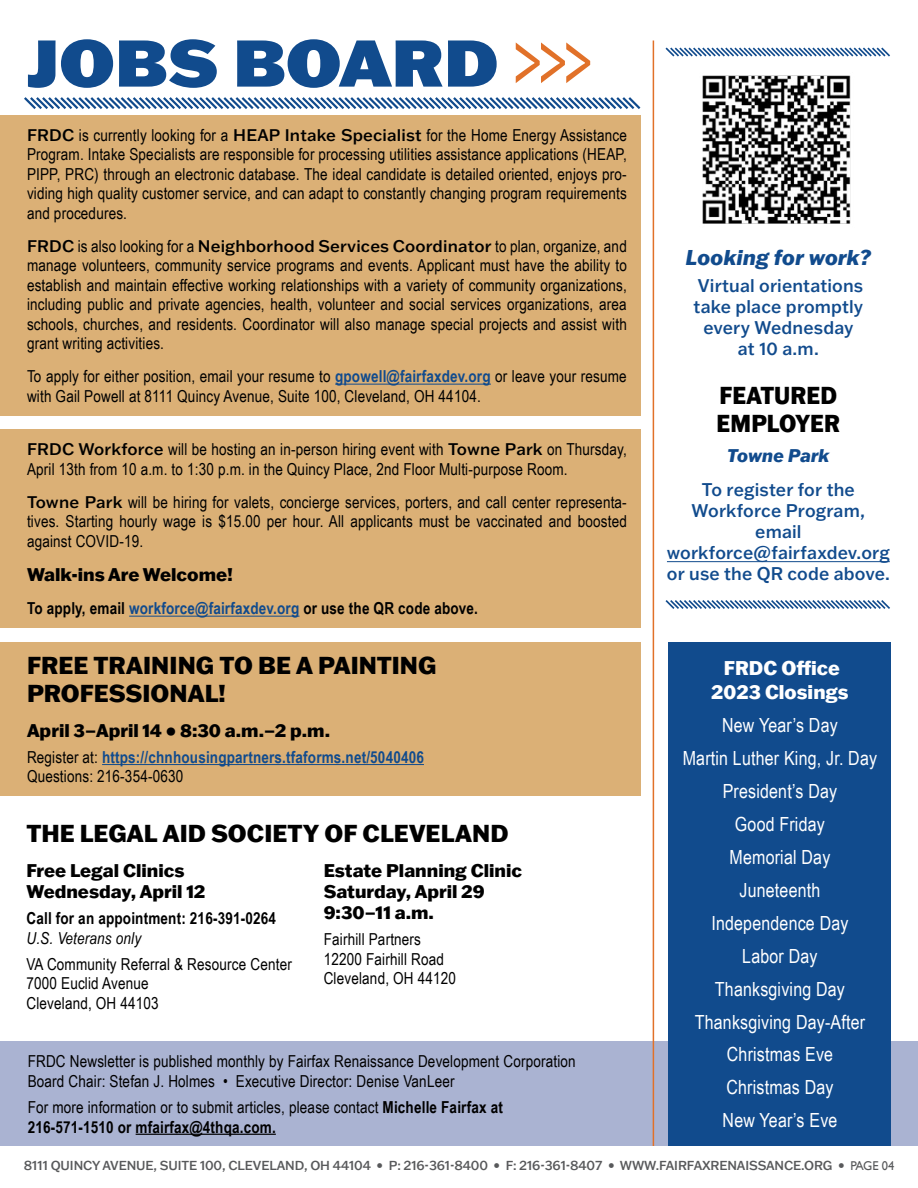
<style>
.page{position:relative;width:918px;height:1188px;background:#fff}
.page>*{position:absolute;margin:0;border:0;box-sizing:border-box;transform-origin:0 0}
.t1{font:900 64.5px "Franklin Gothic ATF";letter-spacing:.005em;color:#114b8d;scale:1.1 1}
.t2{font:800 24px/28.5px "Franklin Gothic ATF";letter-spacing:.005em;color:#000}
.t3{font:800 24px/28.5px "Franklin Gothic ATF";letter-spacing:.005em;color:#000;scale:.92 1}
.t4{font:italic 800 21px "Franklin Gothic ATF";letter-spacing:.01em;color:#114b8d;scale:.96 1}
.t5{font:19.5px/32.8px "Arial Narrow";letter-spacing:.01em;color:#fff;text-align:center}
.t6{font:800 19.5px/24px "Franklin Gothic ATF";color:#fff;text-align:center}
.t7{font:500 18px/21px "Franklin Gothic ATF";letter-spacing:.01em;color:#114b8d;text-align:center;scale:.96 1}
.t8{font:800 18px/21px "Franklin Gothic ATF";color:#000}
.t9{font:italic 800 18px "Franklin Gothic ATF";letter-spacing:.005em;color:#114b8d;scale:.96 1}
.t10{font:16.5px/19.5px "Arial Narrow";letter-spacing:.01em;color:#000}
.t11{font:700 16.5px "Arial Narrow";letter-spacing:.01em;color:#000}
.t12{font:700 16.5px/19.5px "Arial Narrow";letter-spacing:.01em;color:#114b8d}
.t13{font:italic 16.5px "Arial Narrow";letter-spacing:.01em;color:#000}
.t14{font:500 12.75px "Franklin Gothic ATF";letter-spacing:-.01em;color:#58595b}
.s1{font-weight:400;font-size:81.9px;color:#e17129}
.s2{font-family:"Franklin Gothic ATF";font-weight:500}
.s3{font-weight:700;color:#114b8d}
.s4{color:#114b8d}
.s5{font-weight:400;color:#000}
.s6{font-weight:700}
.s7{font-family:"Gill Sans";font-weight:400}
</style>
<div class="page">
<div style="left:0;top:115px;width:640px;height:300px;background:#dbb076"></div>
<hr style="left:335px;top:384px;width:156px;height:1px;background:#114b8d">
<div style="left:0;top:1041px;width:918px;height:105px;background:#aab3d2"></div>
<hr style="left:136px;top:1134px;width:140px;height:1px;background:#000">
<div style="left:669px;top:642px;width:222px;height:504px;background:#114b8d"></div>
<div style="left:0;top:642px;width:640px;height:154px;background:#dbb076"></div>
<hr style="left:102px;top:764px;width:322px;height:1px;background:#114b8d">
<div style="left:0;top:430px;width:640px;height:198px;background:#dbb076"></div>
<hr style="left:129px;top:616px;width:170px;height:1px;background:#114b8d">
<hr style="left:667px;top:561px;width:223px;height:1px;background:#114b8d">
<img style="left:702px;top:75px;width:149px;height:149px">
<svg style="left:665px;top:600px;width:225px;height:9px"></svg>
<svg style="left:665px;top:47px;width:225px;height:10px"></svg>
<hr style="left:653px;top:40px;width:1px;height:1106px;background:#e17129">
<svg style="left:24px;top:97px;width:617px;height:12px"></svg>
<h1 class="t1" style="left:26px;top:20px;width:515px">JOBS BOARD <span class="s1">&gt;&gt;&gt;</span></h1>
<p class="t10" style="left:27px;top:125px;width:601px;text-align:justify"><span class="s2">FRDC</span> is currently looking for a <span class="s2">HEAP Intake Specialist</span> for the Home Energy Assistance Program. Intake Specialists are responsible for processing utilities assistance applications (HEAP, PIPP, PRC) through an electronic database. The ideal candidate is detailed oriented, enjoys pro&shy;viding high quality customer service, and can adapt to constantly changing program requirements and procedures.</p>
<p class="t10" style="left:27px;top:236px;width:601px;text-align:justify"><span class="s2">FRDC</span> is also looking for a <span class="s2">Neighborhood Services Coordinator</span> to plan, organize, and manage volunteers, community service programs and events. Applicant must have the ability to establish and maintain effective working relationships with a variety of community organizations, including public and private agencies, health, volunteer and social services organizations, area schools, churches, and residents. Coordinator will also manage special projects and assist with grant writing activities.</p>
<p class="t10" style="left:27px;top:366px;width:601px">To apply for either position, email your resume to <span class="s3">gpowell@fairfaxdev.org</span> or leave your resume with Gail Powell at 8111 Quincy Avenue, Suite 100, Cleveland, OH 44104.</p>
<p class="t10" style="left:27px;top:439px;width:601px"><span class="s2">FRDC Workforce</span> will be hosting an in-person hiring event with <span class="s2">Towne Park</span> on Thursday,<br>April 13th from 10 a.m. to 1:30 p.m. in the Quincy Place, 2nd Floor Multi-purpose Room.</p>
<p class="t10" style="left:27px;top:492px;width:601px;text-align:justify"><span class="s2">Towne Park</span> will be hiring for valets, concierge services, porters, and call center representa&shy;tives. Starting hourly wage is $15.00 per hour. All applicants must be vaccinated and boosted against COVID-19.</p>
<p class="t8" style="left:27px;top:564px;width:208px">Walk-ins Are Welcome!</p>
<p class="t11" style="left:27px;top:596px;width:453px">To apply, email <span class="s4">workforce@fairfaxdev.org</span> or use the QR code above.</p>
<h2 class="t2" style="left:27px;top:650px;width:411px">FREE TRAINING TO BE A PAINTING<br>PROFESSIONAL!</h2>
<p class="t8" style="left:27px;top:719px;width:305px">April 3–April 14 • 8:30 a.m.–2 p.m.</p>
<p class="t12" style="left:27px;top:746px;width:398px"><span class="s5">Register at:</span> https://chnhousingpartners.tfaforms.net/5040406<br><span class="s5">Questions: 216-354-0630</span></p>
<h2 class="t2" style="left:26px;top:819px;width:484px">THE LEGAL AID SOCIETY OF CLEVELAND</h2>
<p class="t8" style="left:26px;top:859px;width:181px">Free Legal Clinics<br>Wednesday, April 12</p>
<p class="t11" style="left:26px;top:906px;width:251px">Call for an appointment: 216-391-0264</p>
<p class="t13" style="left:26px;top:926px;width:116px">U.S. Veterans only</p>
<p class="t10" style="left:26px;top:954px;width:267px">VA Community Referral &amp; Resource Center<br>7000 Euclid Avenue<br>Cleveland, OH 44103</p>
<p class="t8" style="left:324px;top:859px;width:200px">Estate Planning Clinic<br>Saturday, April 29<br>9:30–11 a.m.</p>
<p class="t10" style="left:324px;top:929px;width:134px">Fairhill Partners<br>12200 Fairhill Road<br>Cleveland, OH 44120</p>
<p class="t10" style="left:28px;top:1051px;width:550px">FRDC Newsletter is published monthly by Fairfax Renaissance Development Corporation<br>Board Chair: Stefan J. Holmes • Executive Director: Denise VanLeer</p>
<p class="t10" style="left:28px;top:1097px;width:477px">For more information or to submit articles, please contact <span class="s6">Michelle Fairfax at<br>216-571-1510 or mfairfax@4thqa.com.</span></p>
<p class="t4" style="left:686px;top:243px;width:195px">Looking for work?</p>
<p class="t7" style="left:694px;top:275px;width:178px">Virtual orientations take place promptly every Wednesday at 10 a.m.</p>
<h2 class="t3" style="left:717px;top:380px;width:136px">FEATURED<br>EMPLOYER</h2>
<p class="t9" style="left:727px;top:443px;width:108px">Towne Park</p>
<p class="t7" style="left:667px;top:479px;width:234px">To register for the<br>Workforce Program, email workforce@fairfaxdev.org or use the QR code above.</p>
<p class="t6" style="left:711px;top:656px;width:139px">FRDC Office<br>2023 Closings</p>
<p class="t5" style="left:683px;top:708px;width:196px">New Year’s Day<br>Martin Luther King, Jr. Day<br>President’s Day<br>Good Friday<br>Memorial Day<br>Juneteenth<br>Independence Day<br>Labor Day<br>Thanksgiving Day<br>Thanksgiving Day-After<br>Christmas Eve<br>Christmas Day<br>New Year’s Eve</p>
<p class="t14" style="left:24px;top:1157px;width:872px">8111 QUINCY AVENUE, SUITE 100, CLEVELAND, OH 44104 • P: 216-361-8400 • F: 216-361-8407 • WWW.FAIRFAXRENAISSANCE.ORG • <span class="s7">PAGE 04</span></p>
</div>
